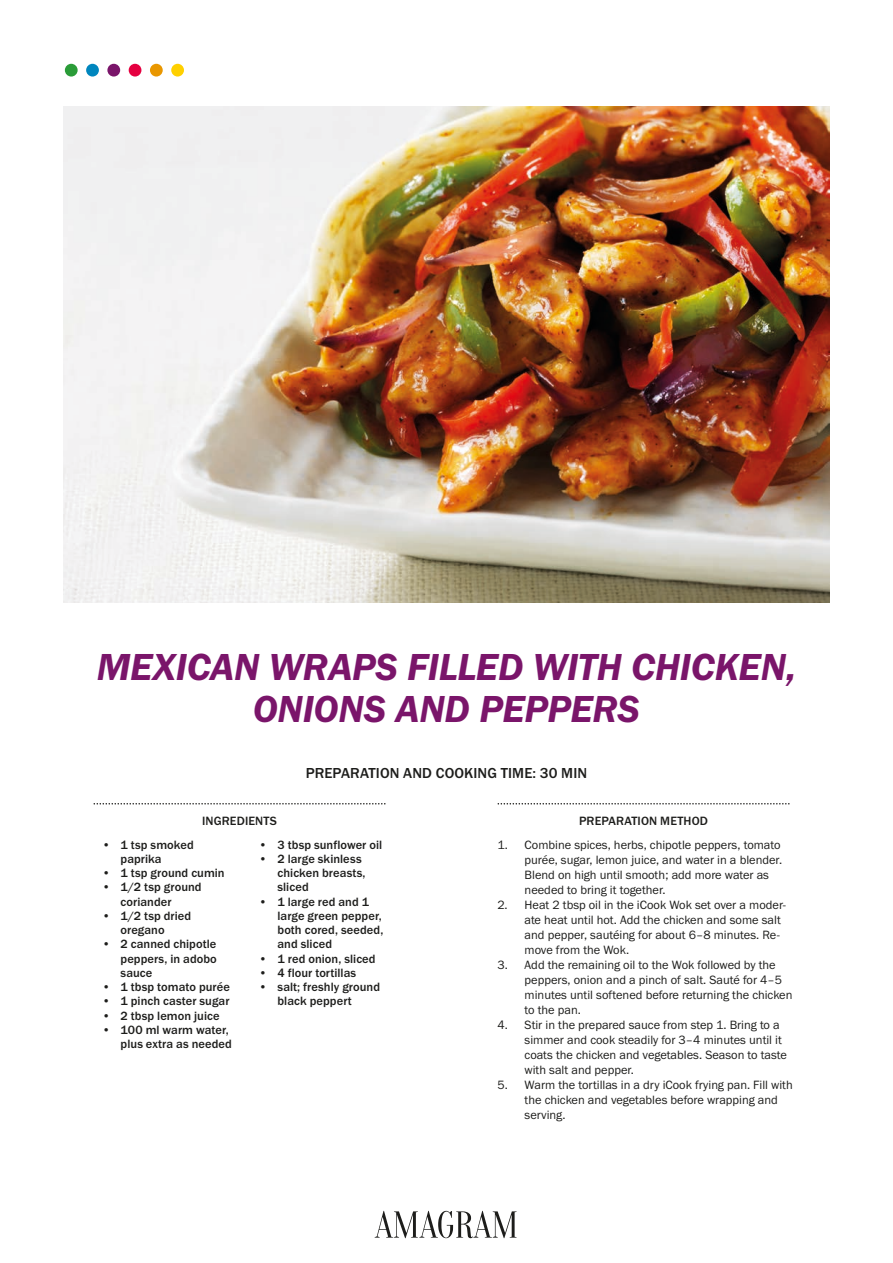
<style>
.page{position:relative;width:893px;height:1263px;background:#fff}
.page>*{position:absolute;margin:0;border:0;box-sizing:border-box;transform-origin:0 0}
.t1{font:39px/42px "Franklin Gothic URW Dem Ita";letter-spacing:-.005em;color:#7a156a;text-align:center}
.t2{font:500 15px "Franklin Gothic URW";letter-spacing:.005em;color:#1d1d1b}
.t3{font:12.45px/15px "Franklin Gothic URW Boo";color:#1d1d1b}
.t4{font:500 12.45px/14.2px "Franklin Gothic URW";letter-spacing:.005em;color:#1d1d1b}
.s1{font-family:"Franklin Gothic URW Boo";font-weight:400}
</style>
<div class="page">
<img style="left:64px;top:106px;width:765px;height:497px">
<svg style="left:498px;top:803px;width:292px;height:1px"></svg>
<svg style="left:94px;top:803px;width:292px;height:1px"></svg>
<div style="left:171px;top:64px;width:13px;height:13px;background:#ffd000;border-radius:50%"></div>
<div style="left:150px;top:64px;width:13px;height:13px;background:#e99700;border-radius:50%"></div>
<div style="left:129px;top:64px;width:12px;height:13px;background:#e50040;border-radius:50%"></div>
<div style="left:107px;top:64px;width:13px;height:13px;background:#7a156a;border-radius:50%"></div>
<div style="left:86px;top:64px;width:13px;height:13px;background:#0086be;border-radius:50%"></div>
<div style="left:65px;top:64px;width:13px;height:13px;background:#2a9c38;border-radius:50%"></div>
<svg style="left:375px;top:1211px;width:142px;height:27px"></svg>
<h1 class="t1" style="left:97px;top:644px;width:701px">MEXICAN WRAPS FILLED WITH CHICKEN,<br>ONIONS AND PEPPERS</h1>
<p class="t2" style="left:306px;top:764px;width:283px">PREPARATION AND COOKING TIME: 30 MIN</p>
<p class="t4" style="left:202px;top:813px;width:76px">INGREDIENTS</p>
<p class="t4" style="left:121px;top:837px;width:75px;text-indent:-19px"><span class="s1">•</span> 1 tsp smoked paprika</p>
<p class="t4" style="left:102px;top:865px;width:124px"><span class="s1">•</span> 1 tsp ground cumin</p>
<p class="t4" style="left:121px;top:880px;width:83px;text-indent:-19px"><span class="s1">•</span> 1/2 tsp ground coriander</p>
<p class="t4" style="left:121px;top:908px;width:72px;text-indent:-19px"><span class="s1">•</span> 1/2 tsp dried oregano</p>
<p class="t4" style="left:121px;top:937px;width:98px;text-align:justify;text-indent:-19px"><span class="s1">•</span> 2 canned chipotle peppers, in adobo sauce</p>
<p class="t4" style="left:102px;top:979px;width:129px"><span class="s1">•</span> 1 tbsp tomato purée</p>
<p class="t4" style="left:102px;top:994px;width:129px"><span class="s1">•</span> 1 pinch caster sugar</p>
<p class="t4" style="left:102px;top:1008px;width:119px"><span class="s1">•</span> 2 tbsp lemon juice</p>
<p class="t4" style="left:102px;top:1022px;width:131px;text-align:right"><span class="s1">•</span> 100 ml warm water, plus extra as needed</p>
<p class="t4" style="left:259px;top:837px;width:125px"><span class="s1">•</span> 3 tbsp sunflower oil</p>
<p class="t4" style="left:277px;top:851px;width:90px;text-indent:-19px"><span class="s1">•</span> 2 large skinless chicken breasts, sliced</p>
<p class="t4" style="left:277px;top:894px;width:107px;text-indent:-19px"><span class="s1">•</span> 1 large red and 1 large green pepper, both cored, seeded, and sliced</p>
<p class="t4" style="left:259px;top:951px;width:118px"><span class="s1">•</span> 1 red onion, sliced</p>
<p class="t4" style="left:259px;top:965px;width:99px"><span class="s1">•</span> 4 flour tortillas</p>
<p class="t4" style="left:277px;top:980px;width:104px;text-indent:-19px"><span class="s1">•</span> salt; freshly ground black peppert</p>
<p class="t4" style="left:579px;top:813px;width:130px">PREPARATION METHOD</p>
<p class="t3" style="left:525px;top:837px;width:259px;text-indent:-27px">1. Combine spices, herbs, chipotle peppers, tomato purée, sugar, lemon juice, and water in a blender.<br>Blend on high until smooth; add more water as needed to bring it together.</p>
<p class="t3" style="left:525px;top:897px;width:263px;text-indent:-27px">2. Heat 2 tbsp oil in the iCook Wok set over a moder&shy;ate heat until hot. Add the chicken and some salt and pepper, sautéing for about 6–8 minutes. Re&shy;move from the Wok.</p>
<p class="t3" style="left:525px;top:957px;width:269px;text-indent:-27px">3. Add the remaining oil to the Wok followed by the peppers, onion and a pinch of salt. Sauté for 4–5 minutes until softened before returning the chicken to the pan.</p>
<p class="t3" style="left:525px;top:1017px;width:264px;text-indent:-27px">4. Stir in the prepared sauce from step 1. Bring to a simmer and cook steadily for 3–4 minutes until it coats the chicken and vegetables. Season to taste with salt and pepper.</p>
<p class="t3" style="left:525px;top:1077px;width:270px;text-indent:-27px">5. Warm the tortillas in a dry iCook frying pan. Fill with the chicken and vegetables before wrapping and serving.</p>
</div>
